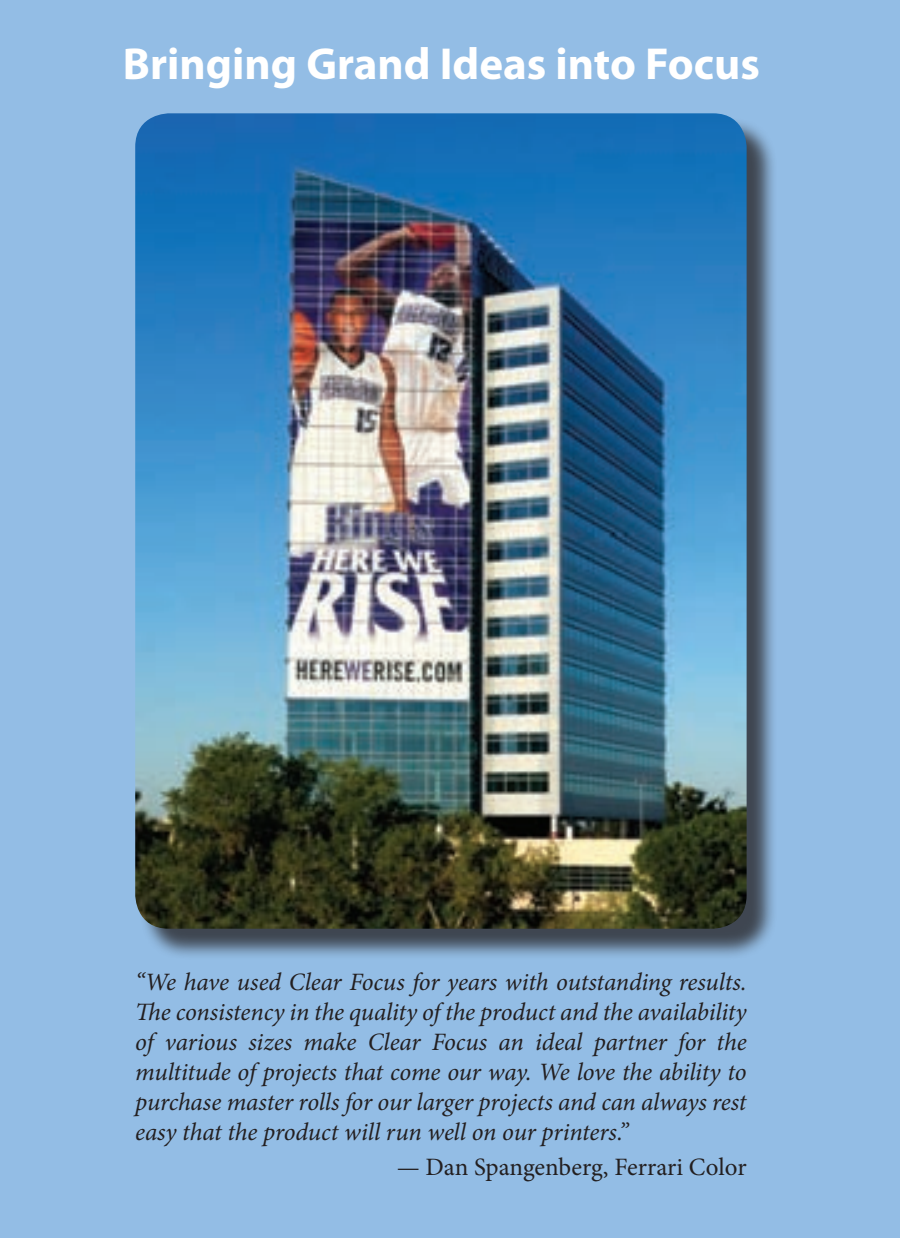
<style>
.page{position:relative;width:900px;height:1238px;background:#93bde5}
.page>*{position:absolute;margin:0;border:0;box-sizing:border-box;transform-origin:0 0}
.t1{font:700 45px "Myriad Pro";color:#fff}
.t2{font:italic 25px/30px "Minion Pro";letter-spacing:-.01em;color:#231f20;text-align:justify}
.t3{font:25px "Minion Pro";letter-spacing:-.005em;color:#231f20}
</style>
<div class="page">
<div style="left:139px;top:117px;width:639px;height:842px;background:#231f20;opacity:.75"></div>
<img style="left:135px;top:113px;width:612px;height:815px">
<h1 class="t1" style="left:123px;top:34px;width:639px">Bringing Grand Ideas into Focus</h1>
<p class="t2" style="left:135px;top:967px;width:613px">“We have used Clear Focus for years with outstanding results.<br>The consistency in the quality of the product and the availability of various sizes make Clear Focus an ideal partner for the multitude of projects that come our way. We love the ability to purchase master rolls for our larger projects and can always rest easy that the product will run well on our printers.”</p>
<p class="t3" style="left:397px;top:1150px;width:351px">— Dan Spangenberg, Ferrari Color</p>
</div>
